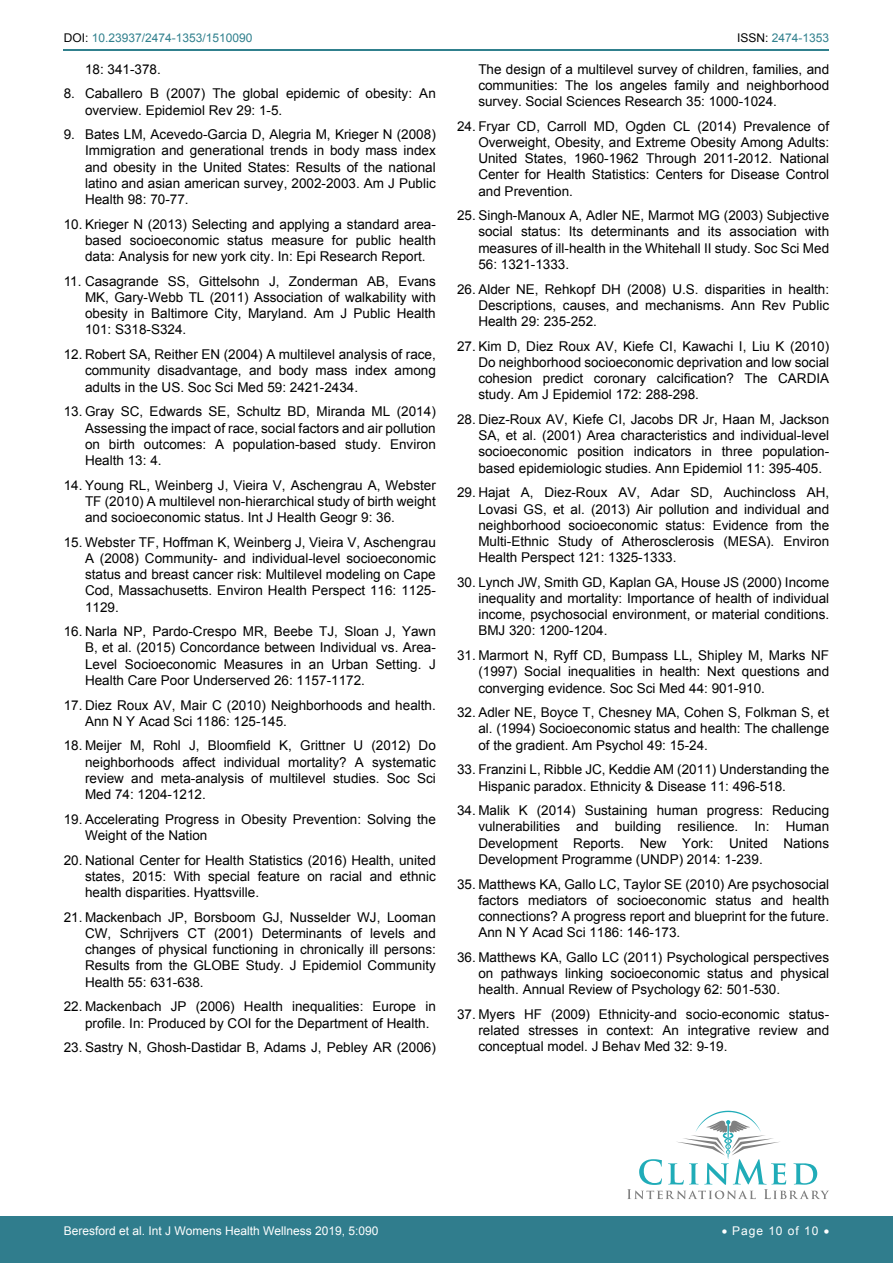
<style>
.page{position:relative;width:893px;height:1263px;background:#fff}
.page>*{position:absolute;margin:0;border:0;box-sizing:border-box;transform-origin:0 0}
.t1{font:13.5px/16.2px "Arial";color:#000;text-align:justify}
.t2{font:12px "Arial";color:#fff}
.t3{font:12px "Arial";color:#30808d}
.t4{font:12px "Arial";letter-spacing:.08em;color:#fff}
.s1{color:#000}
</style>
<div class="page">
<hr style="left:64px;top:49px;width:765px;height:2px;background:#30808d">
<div style="left:0;top:1217px;width:893px;height:46px;background:#307d8d"></div>
<svg style="left:627px;top:1111px;width:202px;height:88px"></svg>
<p class="t3" style="left:64px;top:30px;width:190px"><span class="s1">DOI:</span> 10.23937/2474-1353/1510090</p>
<p class="t3" style="left:737px;top:30px;width:94px"><span class="s1">ISSN:</span> 2474-1353</p>
<p class="t1" style="left:85px;top:61px;width:77px">18: 341-378.</p>
<p class="t1" style="left:85px;top:86px;width:352px;text-indent:-21px">8. Caballero B (2007) The global epidemic of obesity: An overview. Epidemiol Rev 29: 1-5.</p>
<p class="t1" style="left:85px;top:127px;width:352px;text-indent:-21px">9. Bates LM, Acevedo-Garcia D, Alegria M, Krieger N (2008)<br>Immigration and generational trends in body mass index and obesity in the United States: Results of the national latino and asian american survey, 2002-2003. Am J Public Health 98: 70-77.</p>
<p class="t1" style="left:85px;top:216px;width:352px;text-indent:-21px">10. Krieger N (2013) Selecting and applying a standard area&shy;based socioeconomic status measure for public health data: Analysis for new york city. In: Epi Research Report.</p>
<p class="t1" style="left:85px;top:273px;width:352px;text-indent:-21px">11. Casagrande SS, Gittelsohn J, Zonderman AB, Evans MK, Gary-Webb TL (2011) Association of walkability with obesity in Baltimore City, Maryland. Am J Public Health 101: S318-S324.</p>
<p class="t1" style="left:85px;top:346px;width:352px;text-indent:-21px">12. Robert SA, Reither EN (2004) A multilevel analysis of race, community disadvantage, and body mass index among adults in the US. Soc Sci Med 59: 2421-2434.</p>
<p class="t1" style="left:85px;top:404px;width:352px;text-indent:-21px">13. Gray SC, Edwards SE, Schultz BD, Miranda ML (2014)<br>Assessing the impact of race, social factors and air pollution on birth outcomes: A population-based study. Environ Health 13: 4.</p>
<p class="t1" style="left:85px;top:477px;width:352px;text-indent:-21px">14. Young RL, Weinberg J, Vieira V, Aschengrau A, Webster TF (2010) A multilevel non-hierarchical study of birth weight and socioeconomic status. Int J Health Geogr 9: 36.</p>
<p class="t1" style="left:85px;top:534px;width:352px;text-indent:-21px">15. Webster TF, Hoffman K, Weinberg J, Vieira V, Aschengrau A (2008) Community- and individual-level socioeconomic status and breast cancer risk: Multilevel modeling on Cape Cod, Massachusetts. Environ Health Perspect 116: 1125- 1129.</p>
<p class="t1" style="left:85px;top:623px;width:352px;text-indent:-21px">16. Narla NP, Pardo-Crespo MR, Beebe TJ, Sloan J, Yawn B, et al. (2015) Concordance between Individual vs. Area-Level Socioeconomic Measures in an Urban Setting. J Health Care Poor Underserved 26: 1157-1172.</p>
<p class="t1" style="left:85px;top:697px;width:352px;text-indent:-21px">17. Diez Roux AV, Mair C (2010) Neighborhoods and health.<br>Ann N Y Acad Sci 1186: 125-145.</p>
<p class="t1" style="left:85px;top:738px;width:352px;text-indent:-21px">18. Meijer M, Rohl J, Bloomfield K, Grittner U (2012) Do neighborhoods affect individual mortality? A systematic review and meta-analysis of multilevel studies. Soc Sci Med 74: 1204-1212.</p>
<p class="t1" style="left:85px;top:811px;width:352px;text-indent:-21px">19. Accelerating Progress in Obesity Prevention: Solving the<br>Weight of the Nation</p>
<p class="t1" style="left:85px;top:852px;width:352px;text-indent:-21px">20. National Center for Health Statistics (2016) Health, united states, 2015: With special feature on racial and ethnic health disparities. Hyattsville.</p>
<p class="t1" style="left:85px;top:909px;width:352px;text-indent:-21px">21. Mackenbach JP, Borsboom GJ, Nusselder WJ, Looman CW, Schrijvers CT (2001) Determinants of levels and changes of physical functioning in chronically ill persons:<br>Results from the GLOBE Study. J Epidemiol Community Health 55: 631-638.</p>
<p class="t1" style="left:85px;top:999px;width:352px;text-indent:-21px">22. Mackenbach JP (2006) Health inequalities: Europe in profile. In: Produced by COI for the Department of Health.</p>
<p class="t1" style="left:64px;top:1039px;width:374px">23. Sastry N, Ghosh-Dastidar B, Adams J, Pebley AR (2006)</p>
<p class="t1" style="left:478px;top:61px;width:352px">The design of a multilevel survey of children, families, and communities: The los angeles family and neighborhood survey. Social Sciences Research 35: 1000-1024.</p>
<p class="t1" style="left:478px;top:118px;width:352px;text-indent:-21px">24. Fryar CD, Carroll MD, Ogden CL (2014) Prevalence of Overweight, Obesity, and Extreme Obesity Among Adults:<br>United States, 1960-1962 Through 2011-2012. National Center for Health Statistics: Centers for Disease Control and Prevention.</p>
<p class="t1" style="left:478px;top:208px;width:352px;text-indent:-21px">25. Singh-Manoux A, Adler NE, Marmot MG (2003) Subjective social status: Its determinants and its association with measures of ill-health in the Whitehall II study. Soc Sci Med 56: 1321-1333.</p>
<p class="t1" style="left:478px;top:281px;width:352px;text-indent:-21px">26. Alder NE, Rehkopf DH (2008) U.S. disparities in health:<br>Descriptions, causes, and mechanisms. Ann Rev Public Health 29: 235-252.</p>
<p class="t1" style="left:478px;top:338px;width:352px;text-indent:-21px">27. Kim D, Diez Roux AV, Kiefe CI, Kawachi I, Liu K (2010)<br>Do neighborhood socioeconomic deprivation and low social cohesion predict coronary calcification? The CARDIA study. Am J Epidemiol 172: 288-298.</p>
<p class="t1" style="left:478px;top:411px;width:352px;text-indent:-21px">28. Diez-Roux AV, Kiefe CI, Jacobs DR Jr, Haan M, Jackson SA, et al. (2001) Area characteristics and individual-level socioeconomic position indicators in three population&shy;based epidemiologic studies. Ann Epidemiol 11: 395-405.</p>
<p class="t1" style="left:478px;top:485px;width:352px;text-indent:-21px">29. Hajat A, Diez-Roux AV, Adar SD, Auchincloss AH, Lovasi GS, et al. (2013) Air pollution and individual and neighborhood socioeconomic status: Evidence from the Multi-Ethnic Study of Atherosclerosis (MESA). Environ Health Perspect 121: 1325-1333.</p>
<p class="t1" style="left:478px;top:574px;width:352px;text-indent:-21px">30. Lynch JW, Smith GD, Kaplan GA, House JS (2000) Income inequality and mortality: Importance of health of individual income, psychosocial environment, or material conditions.<br>BMJ 320: 1200-1204.</p>
<p class="t1" style="left:478px;top:647px;width:352px;text-indent:-21px">31. Marmort N, Ryff CD, Bumpass LL, Shipley M, Marks NF (1997) Social inequalities in health: Next questions and converging evidence. Soc Sci Med 44: 901-910.</p>
<p class="t1" style="left:478px;top:704px;width:352px;text-indent:-21px">32. Adler NE, Boyce T, Chesney MA, Cohen S, Folkman S, et al. (1994) Socioeconomic status and health: The challenge of the gradient. Am Psychol 49: 15-24.</p>
<p class="t1" style="left:478px;top:762px;width:352px;text-indent:-21px">33. Franzini L, Ribble JC, Keddie AM (2011) Understanding the<br>Hispanic paradox. Ethnicity &amp; Disease 11: 496-518.</p>
<p class="t1" style="left:478px;top:802px;width:352px;text-indent:-21px">34. Malik K (2014) Sustaining human progress: Reducing vulnerabilities and building resilience. In: Human Development Reports. New York: United Nations Development Programme (UNDP) 2014: 1-239.</p>
<p class="t1" style="left:478px;top:876px;width:352px;text-indent:-21px">35. Matthews KA, Gallo LC, Taylor SE (2010) Are psychosocial factors mediators of socioeconomic status and health connections? A progress report and blueprint for the future.<br>Ann N Y Acad Sci 1186: 146-173.</p>
<p class="t1" style="left:478px;top:949px;width:352px;text-indent:-21px">36. Matthews KA, Gallo LC (2011) Psychological perspectives on pathways linking socioeconomic status and physical health. Annual Review of Psychology 62: 501-530.</p>
<p class="t1" style="left:478px;top:1006px;width:352px;text-indent:-21px">37. Myers HF (2009) Ethnicity-and socio-economic status&shy;related stresses in context: An integrative review and conceptual model. J Behav Med 32: 9-19.</p>
<p class="t2" style="left:64px;top:1223px;width:316px">Beresford et al. Int J Womens Health Wellness 2019, 5:090</p>
<p class="t4" style="left:722px;top:1223px;width:109px">• Page 10 of 10 •</p>
</div>
